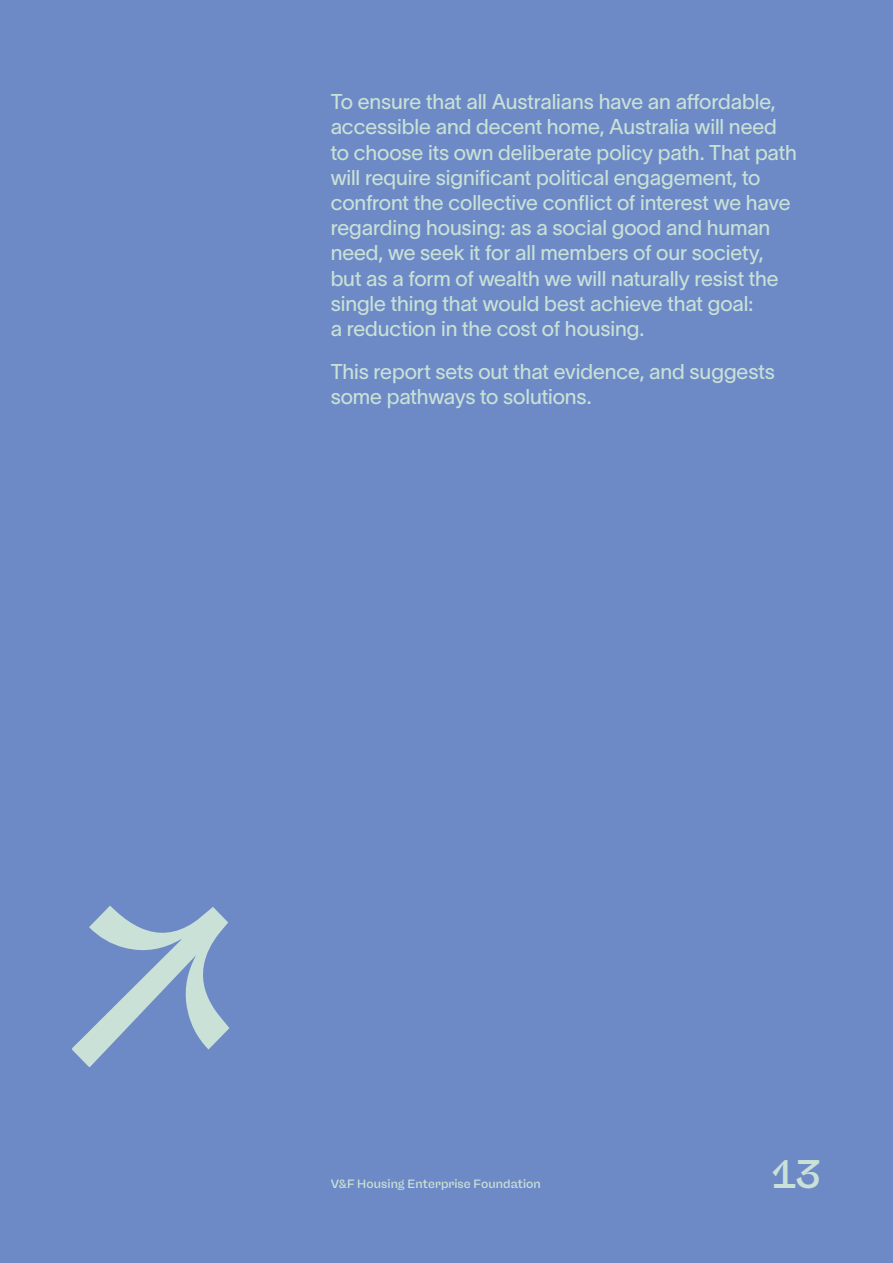
<style>
.page{position:relative;width:893px;height:1263px;background:#6d8ac6}
.page>*{position:absolute;margin:0;border:0;box-sizing:border-box;transform-origin:0 0}
.Small_body{font:500 39.9px "Freigeist";color:#c9e1d6}
.Pull_Quote{font:21px/25.2px "TWK Lausanne 350";letter-spacing:-.005em;color:#c9e1d6}
.Small_body-2{font:500 12px "Freigeist";letter-spacing:.01em;color:#c9e1d6}
</style>
<div class="page">
<svg style="left:72px;top:906px;width:157px;height:161px"></svg>
<p class="Pull_Quote" style="left:331px;top:88px;width:468px">To ensure that all Australians have an affordable, accessible and decent home, Australia will need to choose its own deliberate policy path. That path will require significant political engagement, to confront the collective conflict of interest we have regarding housing: as a social good and human need, we seek it for all members of our society, but as a form of wealth we will naturally resist the single thing that would best achieve that goal:<br>a reduction in the cost of housing.</p>
<p class="Pull_Quote" style="left:331px;top:358px;width:446px">This report sets out that evidence, and suggests some pathways to solutions.</p>
<p class="Small_body-2" style="left:331px;top:1176px;width:212px">V&amp;F Housing Enterprise Foundation</p>
<p class="Small_body" style="left:773px;top:1150px;width:49px">13</p>
</div>
